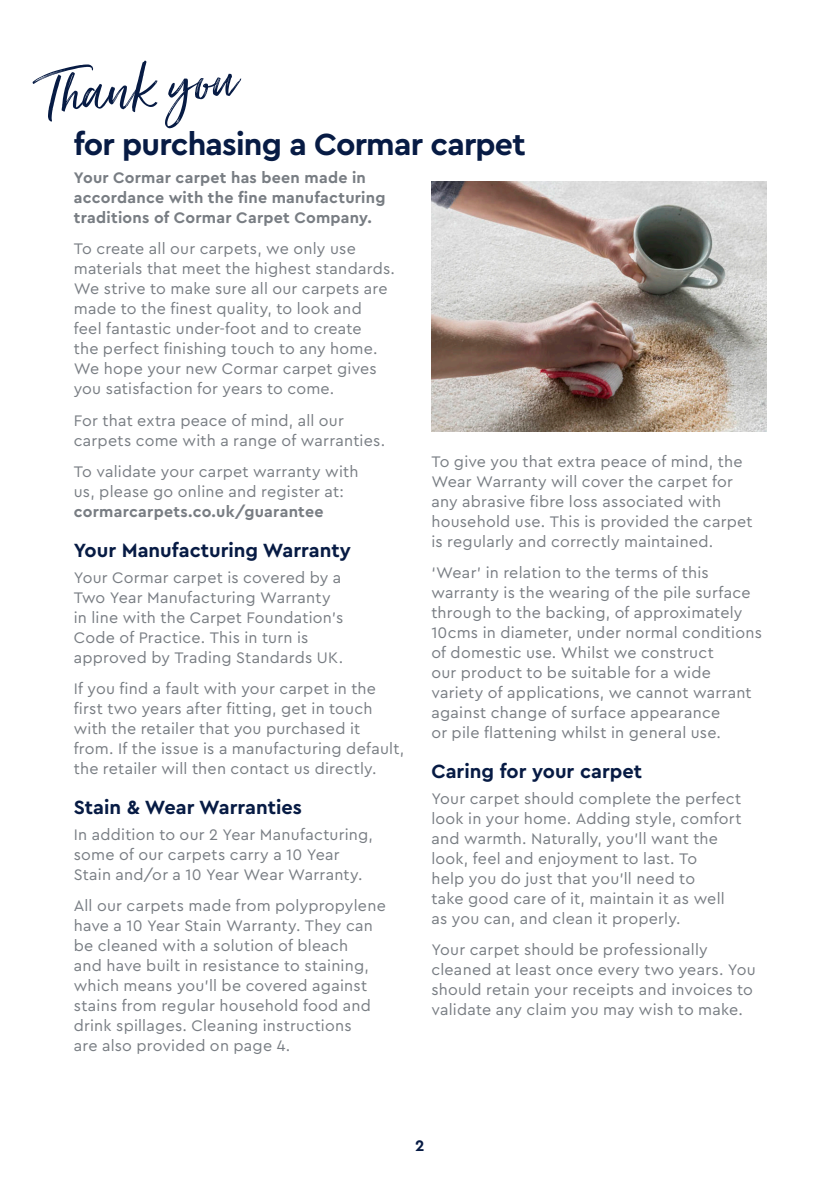
<style>
.page{position:relative;width:840px;height:1191px;background:#fff}
.page>*{position:absolute;margin:0;border:0;box-sizing:border-box;transform-origin:0 0}
.t1{font:76px "Just Lovely";color:#071b44}
.t2{font:700 32px "Cera Pro";letter-spacing:-.025em;color:#071b44}
.t3{font:700 20px "Cera Pro";color:#071b44}
.t4{font:16px/20px "Cera Pro";letter-spacing:.015em;color:#787d83}
.t5{font:700 16px/20px "Cera Pro";letter-spacing:.015em;color:#787d83}
.t6{font:700 16px "Cera Pro";color:#071b44}
.s1{font-weight:700}
</style>
<div class="page">
<img style="left:431px;top:181px;width:334px;height:250px">
<p class="t1" style="left:33px;top:50px;width:200px;rotate:-5deg">Thank you</p>
<p class="t2" style="left:74px;top:123px;width:453px">for purchasing a Cormar carpet</p>
<p class="t5" style="left:74px;top:167px;width:313px">Your Cormar carpet has been made in accordance with the fine manufacturing traditions of Cormar Carpet Company.</p>
<p class="t4" style="left:74px;top:238px;width:322px">To create all our carpets, we only use materials that meet the highest standards.<br>We strive to make sure all our carpets are made to the finest quality, to look and<br>feel fantastic under-foot and to create<br>the perfect finishing touch to any home.<br>We hope your new Cormar carpet gives you satisfaction for years to come.</p>
<p class="t4" style="left:74px;top:410px;width:313px">For that extra peace of mind, all our carpets come with a range of warranties.</p>
<p class="t4" style="left:74px;top:461px;width:286px">To validate your carpet warranty with us, please go online and register at: <span class="s1">cormarcarpets.co.uk/guarantee</span></p>
<p class="t3" style="left:74px;top:537px;width:278px">Your Manufacturing Warranty</p>
<p class="t4" style="left:74px;top:566px;width:271px">Your Cormar carpet is covered by a Two Year Manufacturing Warranty in line with the Carpet Foundation’s Code of Practice. This in turn is approved by Trading Standards UK.</p>
<p class="t4" style="left:74px;top:678px;width:332px">If you find a fault with your carpet in the first two years after fitting, get in touch with the retailer that you purchased it<br>from. If the issue is a manufacturing default, the retailer will then contact us directly.</p>
<p class="t3" style="left:74px;top:794px;width:230px">Stain &amp; Wear Warranties</p>
<p class="t4" style="left:74px;top:823px;width:300px">In addition to our 2 Year Manufacturing, some of our carpets carry a 10 Year<br>Stain and/or a 10 Year Wear Warranty.</p>
<p class="t4" style="left:74px;top:895px;width:313px">All our carpets made from polypropylene have a 10 Year Stain Warranty. They can be cleaned with a solution of bleach<br>and have built in resistance to staining, which means you’ll be covered against stains from regular household food and drink spillages. Cleaning instructions<br>are also provided on page 4.</p>
<p class="t4" style="left:431px;top:450px;width:323px">To give you that extra peace of mind, the Wear Warranty will cover the carpet for any abrasive fibre loss associated with household use. This is provided the carpet is regularly and correctly maintained.</p>
<p class="t4" style="left:431px;top:562px;width:332px">‘Wear’ in relation to the terms of this warranty is the wearing of the pile surface through to the backing, of approximately 10cms in diameter, under normal conditions of domestic use. Whilst we construct<br>our product to be suitable for a wide variety of applications, we cannot warrant against change of surface appearance<br>or pile flattening whilst in general use.</p>
<p class="t3" style="left:431px;top:758px;width:212px">Caring for your carpet</p>
<p class="t4" style="left:431px;top:787px;width:311px">Your carpet should complete the perfect look in your home. Adding style, comfort and warmth. Naturally, you’ll want the look, feel and enjoyment to last. To<br>help you do just that you’ll need to<br>take good care of it, maintain it as well as you can, and clean it properly.</p>
<p class="t4" style="left:431px;top:939px;width:326px">Your carpet should be professionally cleaned at least once every two years. You should retain your receipts and invoices to validate any claim you may wish to make.</p>
<p class="t6" style="left:415px;top:1135px;width:11px">2</p>
</div>
